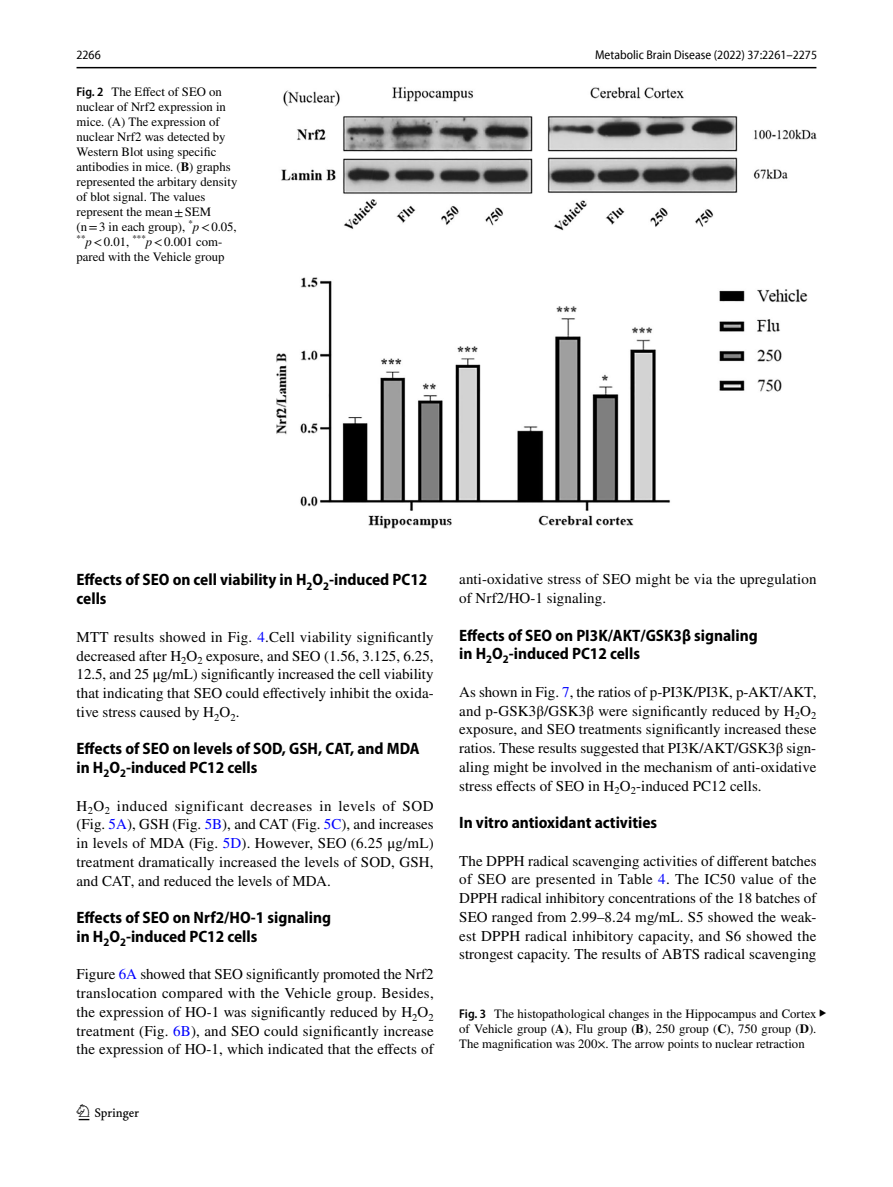
<style>
.page{position:relative;width:893px;height:1187px;background:#fff}
.page>*{position:absolute;margin:0;border:0;box-sizing:border-box;transform-origin:0 0}
.t1{font:22.5px "Springnew Regular 2";color:#000}
.t2{font:700 semi-condensed 16.5px/18.8px "Myriad Pro";color:#000}
.t3{font:15px/18.8px "STIX";letter-spacing:.005em;color:#000;text-align:justify}
.t4{font:12.75px/15px "STIX";color:#000}
.t5{font:semi-condensed 12.75px "Myriad Pro Unic";color:#000}
.t6{font:12px "STIX Math Regular 2";color:#000}
.s1{font-family:"Myriad Pro";font-weight:600;font-stretch:semi-condensed}
.s2{font-weight:700}
.s3{font-style:italic}
.s4{color:#00f}
</style>
<div class="page">
<hr style="left:77px;top:67px;width:739px;height:1px;background:#000">
<img style="left:276px;top:87px;width:540px;height:441px">
<p class="t5" style="left:77px;top:50px;width:26px">2266</p>
<p class="t5" style="left:595px;top:50px;width:223px">Metabolic Brain Disease (2022) 37:2261–2275</p>
<p class="t4" style="left:77px;top:85px;width:162px"><span class="s1">Fig. 2</span> The Effect of SEO on nuclear of Nrf2 expression in mice. (A) The expression of nuclear Nrf2 was detected by<br>Western Blot using specific antibodies in mice. (<span class="s2">B</span>) graphs represented the arbitary density of blot signal. The values represent the mean±SEM (n=3 in each group), <sup>*</sup><span class="s3">p</span>&lt;0.05, <sup>**</sup><span class="s3">p</span>&lt;0.01, <sup>***</sup><span class="s3">p</span>&lt;0.001 com&shy;pared with the Vehicle group</p>
<p class="t2" style="left:77px;top:570px;width:352px">Effects of SEO on cell viability in H<sub>2</sub>O<sub>2</sub>‑induced PC12 cells</p>
<p class="t3" style="left:77px;top:628px;width:359px">MTT results showed in Fig. <span class="s4">4</span>.Cell viability significantly decreased after H<sub>2</sub>O<sub>2</sub> exposure, and SEO (1.56, 3.125, 6.25, 12.5, and 25 μg/mL) significantly increased the cell viability that indicating that SEO could effectively inhibit the oxida&shy;tive stress caused by H<sub>2</sub>O<sub>2</sub>.</p>
<p class="t2" style="left:77px;top:739px;width:345px">Effects of SEO on levels of SOD, GSH, CAT, and MDA in H<sub>2</sub>O<sub>2</sub>‑induced PC12 cells</p>
<p class="t3" style="left:77px;top:797px;width:359px">H<sub>2</sub>O<sub>2</sub> induced significant decreases in levels of SOD (Fig. <span class="s4">5A</span>), GSH (Fig. <span class="s4">5B</span>), and CAT (Fig. <span class="s4">5C</span>), and increases in levels of MDA (Fig. <span class="s4">5D</span>). However, SEO (6.25 μg/mL) treatment dramatically increased the levels of SOD, GSH, and CAT, and reduced the levels of MDA.</p>
<p class="t2" style="left:77px;top:908px;width:256px">Effects of SEO on Nrf2/HO‑1 signaling in H<sub>2</sub>O<sub>2</sub>‑induced PC12 cells</p>
<p class="t3" style="left:77px;top:965px;width:359px">Figure <span class="s4">6A</span> showed that SEO significantly promoted the Nrf2 translocation compared with the Vehicle group. Besides, the expression of HO-1 was significantly reduced by H<sub>2</sub>O<sub>2 </sub>treatment (Fig. <span class="s4">6B</span>), and SEO could significantly increase the expression of HO-1, which indicated that the effects of</p>
<h1 class="t1" style="left:79px;top:1104px;width:62px">1 3</h1>
<p class="t3" style="left:459px;top:571px;width:359px">anti-oxidative stress of SEO might be via the upregulation of Nrf2/HO-1 signaling.</p>
<p class="t2" style="left:459px;top:625px;width:300px">Effects of SEO on PI3K/AKT/GSK3β signaling in H<sub>2</sub>O<sub>2</sub>‑induced PC12 cells</p>
<p class="t3" style="left:459px;top:683px;width:359px">As shown in Fig. <span class="s4">7</span>, the ratios of p-PI3K/PI3K, p-AKT/AKT, and p-GSK3β/GSK3β were significantly reduced by H<sub>2</sub>O<sub>2 </sub>exposure, and SEO treatments significantly increased these ratios. These results suggested that PI3K/AKT/GSK3β sign&shy;aling might be involved in the mechanism of anti-oxidative stress effects of SEO in H<sub>2</sub>O<sub>2</sub>-induced PC12 cells.</p>
<p class="t2" style="left:459px;top:813px;width:199px">In vitro antioxidant activities</p>
<p class="t3" style="left:459px;top:852px;width:359px">The DPPH radical scavenging activities of different batches of SEO are presented in Table <span class="s4">4</span>. The IC50 value of the DPPH radical inhibitory concentrations of the 18 batches of SEO ranged from 2.99–8.24 mg/mL. S5 showed the weak&shy;est DPPH radical inhibitory capacity, and S6 showed the strongest capacity. The results of ABTS radical scavenging</p>
<p class="t4" style="left:459px;top:1006px;width:359px;text-align:justify"><span class="s1">Fig. 3</span> The histopathological changes in the Hippocampus and Cortex of Vehicle group (<span class="s2">A</span>), Flu group (<span class="s2">B</span>), 250 group (<span class="s2">C</span>), 750 group (<span class="s2">D</span>).<br>The magnification was 200×. The arrow points to nuclear retraction</p>
<p class="t6" style="left:827px;top:1021px;width:9px;rotate:-180deg">◂</p>
</div>
